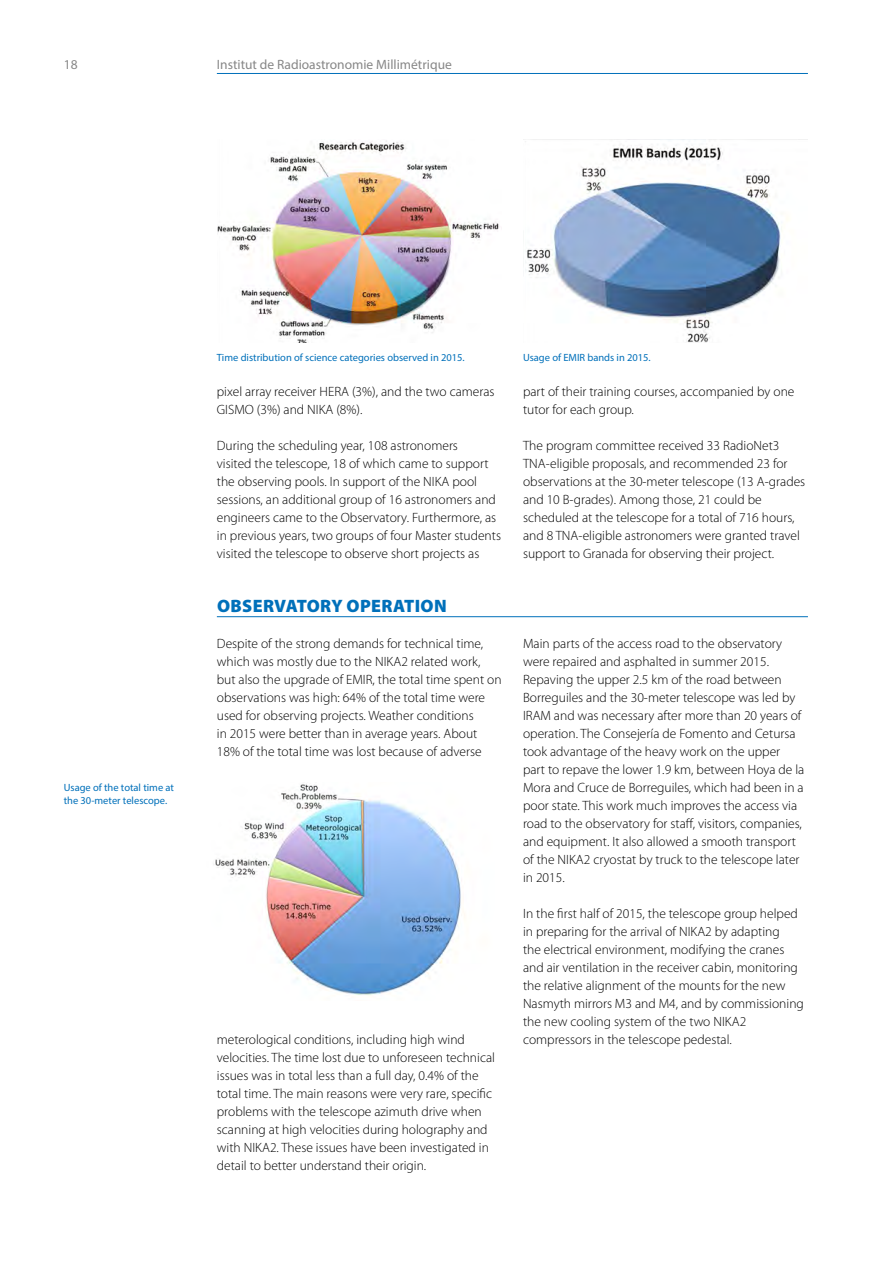
<style>
.page{position:relative;width:893px;height:1263px;background:#fff}
.page>*{position:absolute;margin:0;border:0;box-sizing:border-box;transform-origin:0 0}
.t1{font:900 18px "Myriad Pro";letter-spacing:.02em;color:#0070ba}
.t2{font:300 13.5px/18px "Myriad Pro";color:#000}
.t3{font:13.5px "Myriad Pro";color:#878787}
.t4{font:10.5px/13.5px "Myriad Pro";color:#0070ba}
</style>
<div class="page">
<hr style="left:217px;top:73px;width:591px;height:1px;background:#0070ba">
<hr style="left:217px;top:616px;width:591px;height:1px;background:#0070ba">
<img style="left:217px;top:140px;width:282px;height:203px">
<img style="left:525px;top:141px;width:264px;height:202px">
<img style="left:213px;top:784px;width:252px;height:212px">
<p class="t3" style="left:64px;top:56px;width:15px">18</p>
<p class="t3" style="left:217px;top:56px;width:237px">Institut de Radioastronomie Millimétrique</p>
<p class="t4" style="left:217px;top:350px;width:249px">Time distribution of science categories observed in 2015.</p>
<p class="t4" style="left:523px;top:350px;width:129px">Usage of EMIR bands in 2015.</p>
<p class="t4" style="left:64px;top:780px;width:112px">Usage of the total time at the 30-meter telescope.</p>
<p class="t2" style="left:217px;top:383px;width:279px">pixel array receiver HERA (3%), and the two cameras<br>GISMO (3%) and NIKA (8%).</p>
<p class="t2" style="left:217px;top:437px;width:286px">During the scheduling year, 108 astronomers<br>visited the telescope, 18 of which came to support the observing pools. In support of the NIKA pool sessions, an additional group of 16 astronomers and engineers came to the Observatory. Furthermore, as in previous years, two groups of four Master students visited the telescope to observe short projects as</p>
<h1 class="t1" style="left:217px;top:596px;width:231px">OBSERVATORY OPERATION</h1>
<p class="t2" style="left:217px;top:635px;width:286px">Despite of the strong demands for technical time, which was mostly due to the NIKA2 related work, but also the upgrade of EMIR, the total time spent on observations was high: 64% of the total time were used for observing projects. Weather conditions<br>in 2015 were better than in average years. About 18% of the total time was lost because of adverse</p>
<p class="t2" style="left:217px;top:1031px;width:280px">meterological conditions, including high wind velocities. The time lost due to unforeseen technical issues was in total less than a full day, 0.4% of the total time. The main reasons were very rare, specific problems with the telescope azimuth drive when scanning at high velocities during holography and with NIKA2. These issues have been investigated in detail to better understand their origin.</p>
<p class="t2" style="left:523px;top:383px;width:273px">part of their training courses, accompanied by one tutor for each group.</p>
<p class="t2" style="left:523px;top:437px;width:284px">The program committee received 33 RadioNet3<br>TNA-eligible proposals, and recommended 23 for observations at the 30-meter telescope (13 A-grades and 10 B-grades). Among those, 21 could be scheduled at the telescope for a total of 716 hours, and 8 TNA-eligible astronomers were granted travel support to Granada for observing their project.</p>
<p class="t2" style="left:523px;top:635px;width:283px">Main parts of the access road to the observatory were repaired and asphalted in summer 2015.<br>Repaving the upper 2.5 km of the road between Borreguiles and the 30-meter telescope was led by IRAM and was necessary after more than 20 years of operation. The Consejería de Fomento and Cetursa took advantage of the heavy work on the upper part to repave the lower 1.9 km, between Hoya de la Mora and Cruce de Borreguiles, which had been in a poor state. This work much improves the access via road to the observatory for staff, visitors, companies, and equipment. It also allowed a smooth transport of the NIKA2 cryostat by truck to the telescope later in 2015.</p>
<p class="t2" style="left:523px;top:905px;width:282px">In the first half of 2015, the telescope group helped in preparing for the arrival of NIKA2 by adapting<br>the electrical environment, modifying the cranes and air ventilation in the receiver cabin, monitoring the relative alignment of the mounts for the new Nasmyth mirrors M3 and M4, and by commissioning the new cooling system of the two NIKA2 compressors in the telescope pedestal.</p>
</div>
